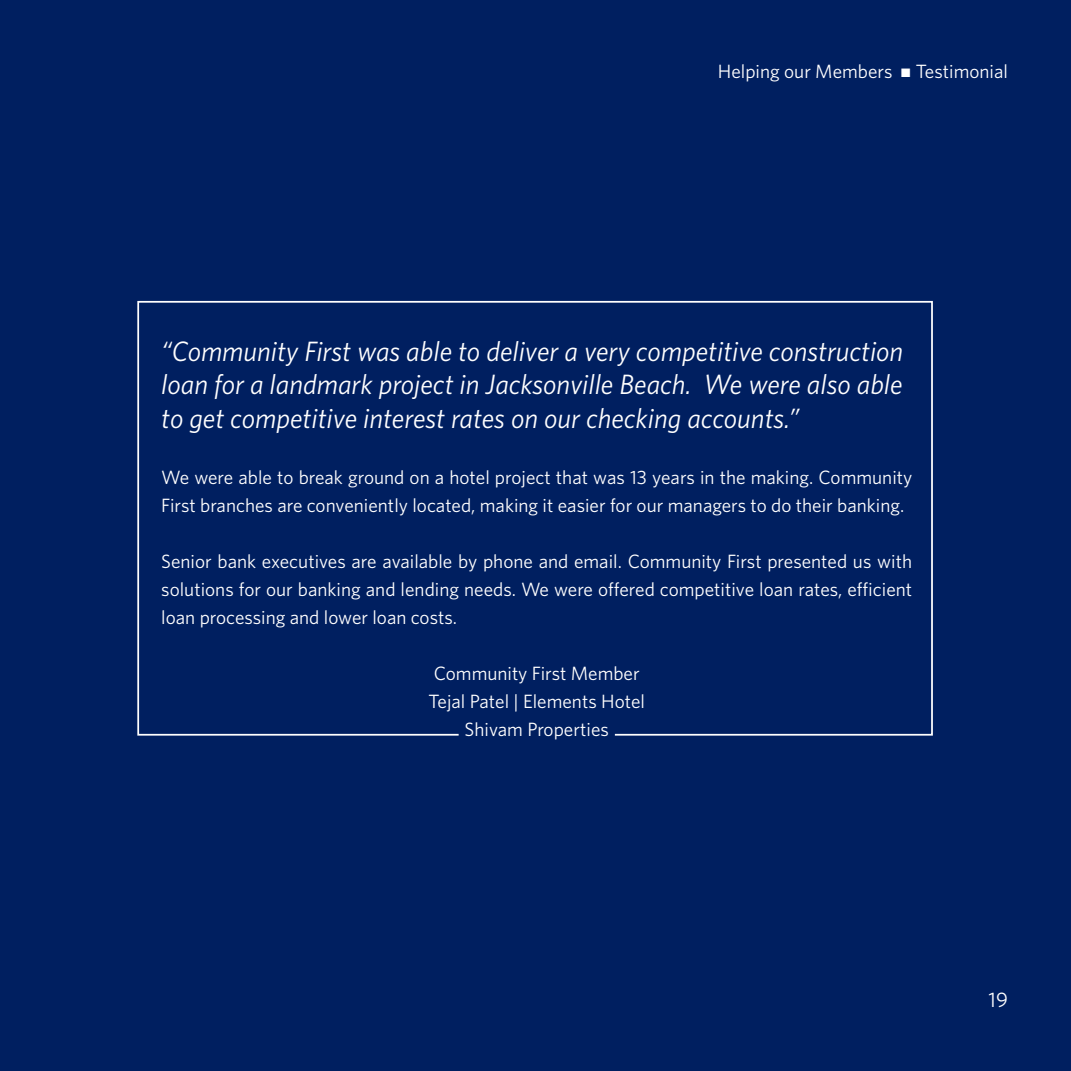
<style>
.page{position:relative;width:1071px;height:1071px;background:#001f60}
.page>*{position:absolute;margin:0;border:0;box-sizing:border-box;transform-origin:0 0}
.t1{font:italic 28px/33.6px "Whitney";color:#fff;text-align:justify}
.t2{font:21px "Whitney";color:#fff}
.t3{font:19.25px/28px "Whitney";color:#fff}
</style>
<div class="page">
<svg style="left:137px;top:300px;width:796px;height:436px"></svg>
<p class="t3" style="left:718px;top:57px;width:292px">Helping our Members ■ Testimonial</p>
<h1 class="t1" style="left:161px;top:334px;width:744px">“Community First was able to deliver a very competitive construction loan for a landmark project in Jacksonville Beach. We were also able to get competitive interest rates on our checking accounts.”</h1>
<p class="t3" style="left:161px;top:463px;width:753px">We were able to break ground on a hotel project that was 13 years in the making. Community<br>First branches are conveniently located, making it easier for our managers to do their banking.</p>
<p class="t3" style="left:161px;top:547px;width:753px;text-align:justify">Senior bank executives are available by phone and email. Community First presented us with solutions for our banking and lending needs. We were offered competitive loan rates, efficient loan processing and lower loan costs.</p>
<p class="t3" style="left:429px;top:659px;width:218px;text-align:center">Community First Member<br>Tejal Patel | Elements Hotel<br>Shivam Properties</p>
<p class="t2" style="left:989px;top:985px;width:21px">19</p>
</div>
